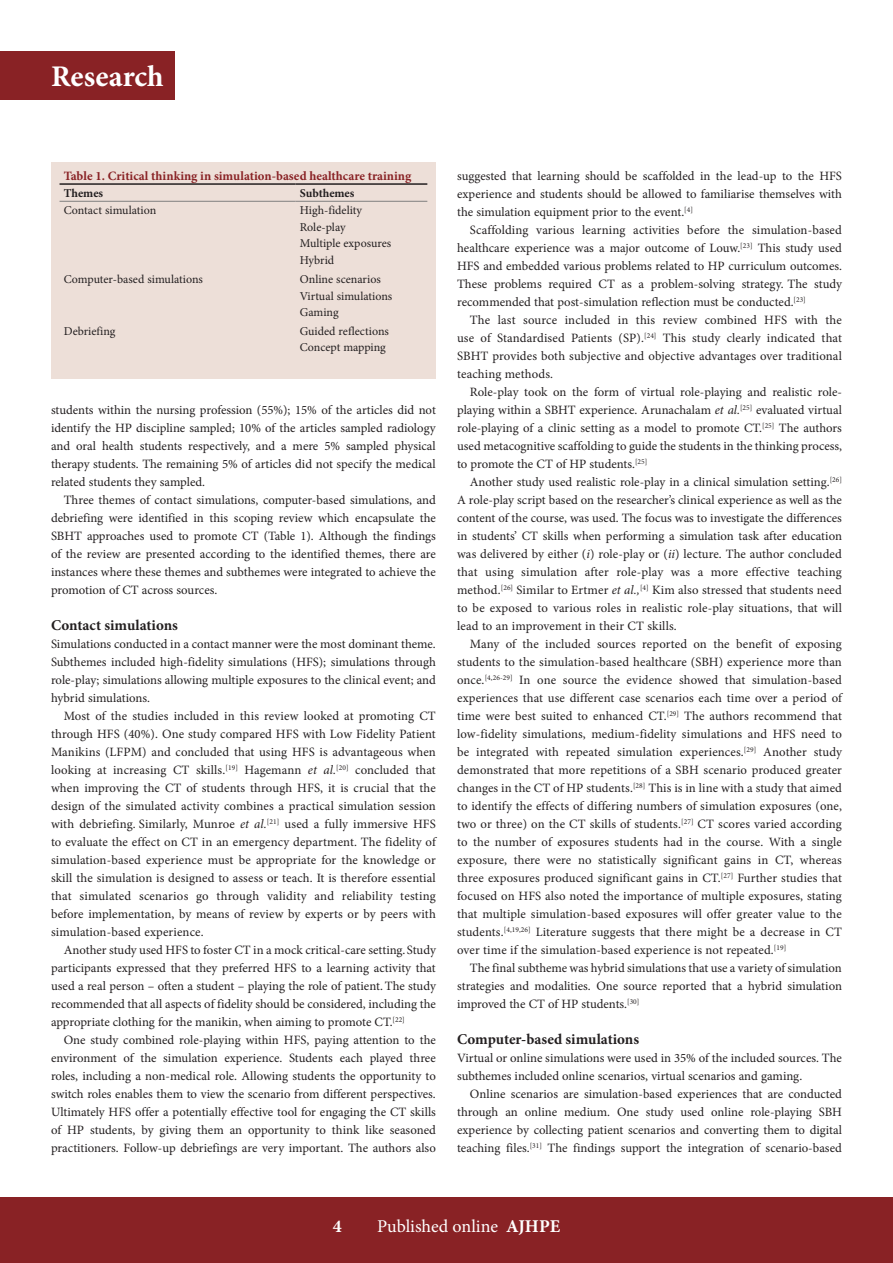
<style>
.page{position:relative;width:893px;height:1263px;background:#fff}
.page>*{position:absolute;margin:0;border:0;box-sizing:border-box;transform-origin:0 0}
.t1{font:700 30px "Minion Pro";color:#fff}
.t2{font:18px "Minion Pro";letter-spacing:-.005em;color:#fff}
.t3{font:700 18px "Minion Pro";color:#fff}
.C_HEAD{font:700 15px "Minion Pro";color:#231f20}
.BODY_TEXT_INDENT{font:12.75px/18px "Minion Pro";color:#231f20;text-align:justify}
.BODY_TEXT_1ST_PARAGR{font:12.75px/18px "Minion Pro";color:#231f20;text-align:justify}
.TABLE_HEAD{font:700 12.75px "Minion Pro";color:#892225}
.TABLE_COPY{font:12px "Minion Pro";color:#231f20}
.TABLE_FIELD_NAME{font:700 12px "Minion Pro";color:#231f20}
.s1{font-style:italic}
.s2{font-weight:700}
</style>
<div class="page">
<div style="left:0;top:1197px;width:893px;height:66px;background:#892225"></div>
<div style="left:0;top:51px;width:174px;height:49px;background:#892225"></div>
<div style="left:51px;top:162px;width:385px;height:216px;background:#eddfd8"></div>
<hr style="left:60px;top:183px;width:236px;height:2px;background:#231f20">
<hr style="left:296px;top:183px;width:131px;height:2px;background:#231f20">
<hr style="left:60px;top:201px;width:236px;height:1px;background:#7f7f7f">
<hr style="left:296px;top:201px;width:131px;height:1px;background:#7f7f7f">
<h1 class="t1" style="left:51px;top:56px;width:114px">Research</h1>
<p class="TABLE_HEAD" style="left:64px;top:167px;width:349px">Table 1. Critical thinking in simulation-based healthcare training</p>
<p class="TABLE_FIELD_NAME" style="left:64px;top:185px;width:41px">Themes</p>
<p class="TABLE_FIELD_NAME" style="left:300px;top:185px;width:56px">Subthemes</p>
<p class="TABLE_COPY" style="left:64px;top:202px;width:94px">Contact simulation</p>
<p class="TABLE_COPY" style="left:300px;top:202px;width:64px">High-fidelity</p>
<p class="TABLE_COPY" style="left:300px;top:219px;width:47px">Role-play</p>
<p class="TABLE_COPY" style="left:300px;top:235px;width:93px">Multiple exposures</p>
<p class="TABLE_COPY" style="left:300px;top:252px;width:36px">Hybrid</p>
<p class="TABLE_COPY" style="left:64px;top:271px;width:141px">Computer-based simulations</p>
<p class="TABLE_COPY" style="left:300px;top:271px;width:83px">Online scenarios</p>
<p class="TABLE_COPY" style="left:300px;top:288px;width:94px">Virtual simulations</p>
<p class="TABLE_COPY" style="left:300px;top:304px;width:40px">Gaming</p>
<p class="TABLE_COPY" style="left:64px;top:323px;width:53px">Debriefing</p>
<p class="TABLE_COPY" style="left:300px;top:323px;width:91px">Guided reflections</p>
<p class="TABLE_COPY" style="left:300px;top:339px;width:88px">Concept mapping</p>
<p class="BODY_TEXT_1ST_PARAGR" style="left:51px;top:401px;width:386px">students within the nursing profession (55%); 15% of the articles did not identify the HP discipline sampled; 10% of the articles sampled radiology and oral health students respectively, and a mere 5% sampled physical therapy students. The remaining 5% of articles did not specify the medical related students they sampled.</p>
<p class="BODY_TEXT_INDENT" style="left:51px;top:491px;width:386px;text-indent:13px">Three themes of contact simulations, computer-based simulations, and debriefing were identified in this scoping review which encapsulate the SBHT approaches used to promote CT (Table 1). Although the findings of the review are presented according to the identified themes, there are instances where these themes and subthemes were integrated to achieve the promotion of CT across sources.</p>
<h3 class="C_HEAD" style="left:51px;top:615px;width:128px">Contact simulations</h3>
<p class="BODY_TEXT_1ST_PARAGR" style="left:51px;top:635px;width:386px">Simulations conducted in a contact manner were the most dominant theme.<br>Subthemes included high-fidelity simulations (HFS); simulations through role-play; simulations allowing multiple exposures to the clinical event; and hybrid simulations.</p>
<p class="BODY_TEXT_INDENT" style="left:51px;top:707px;width:386px;text-indent:13px">Most of the studies included in this review looked at promoting CT through HFS (40%). One study compared HFS with Low Fidelity Patient Manikins (LFPM) and concluded that using HFS is advantageous when looking at increasing CT skills.<sup>[19]</sup> Hagemann <span class="s1">et al.</span><sup>[20]</sup> concluded that when improving the CT of students through HFS, it is crucial that the design of the simulated activity combines a practical simulation session with debriefing. Similarly, Munroe <span class="s1">et al.</span><sup>[21]</sup> used a fully immersive HFS to evaluate the effect on CT in an emergency department. The fidelity of simulation-based experience must be appropriate for the knowledge or skill the simulation is designed to assess or teach. It is therefore essential that simulated scenarios go through validity and reliability testing before implementation, by means of review by experts or by peers with simulation-based experience.</p>
<p class="BODY_TEXT_INDENT" style="left:51px;top:941px;width:386px;text-indent:13px">Another study used HFS to foster CT in a mock critical-care setting.Study participants expressed that they preferred HFS to a learning activity that used a real person – often a student – playing the role of patient.The study recommended that all aspects of fidelity should be considered, including the appropriate clothing for the manikin, when aiming to promote CT.<sup>[22]</sup></p>
<p class="BODY_TEXT_INDENT" style="left:51px;top:1031px;width:386px;text-indent:13px">One study combined role-playing within HFS, paying attention to the environment of the simulation experience. Students each played three roles, including a non-medical role. Allowing students the opportunity to switch roles enables them to view the scenario from different perspectives.<br>Ultimately HFS offer a potentially effective tool for engaging the CT skills of HP students, by giving them an opportunity to think like seasoned practitioners. Follow-up debriefings are very important. The authors also</p>
<p class="BODY_TEXT_INDENT" style="left:457px;top:167px;width:386px">suggested that learning should be scaffolded in the lead-up to the HFS experience and students should be allowed to familiarise themselves with the simulation equipment prior to the event.<sup>[4]</sup></p>
<p class="BODY_TEXT_INDENT" style="left:457px;top:221px;width:386px;text-indent:13px">Scaffolding various learning activities before the simulation-based healthcare experience was a major outcome of Louw.<sup>[23]</sup> This study used HFS and embedded various problems related to HP curriculum outcomes.<br>These problems required CT as a problem-solving strategy. The study recommended that post-simulation reflection must be conducted.<sup>[23]</sup></p>
<p class="BODY_TEXT_INDENT" style="left:457px;top:311px;width:386px;text-indent:13px">The last source included in this review combined HFS with the use of Standardised Patients (SP).<sup>[24]</sup> This study clearly indicated that SBHT provides both subjective and objective advantages over traditional teaching methods.</p>
<p class="BODY_TEXT_INDENT" style="left:457px;top:383px;width:386px;text-indent:13px">Role-play took on the form of virtual role-playing and realistic role&shy;playing within a SBHT experience. Arunachalam <span class="s1">et al.</span><sup>[25]</sup> evaluated virtual role-playing of a clinic setting as a model to promote CT.<sup>[25]</sup> The authors used metacognitive scaffolding to guide the students in the thinking process, to promote the CT of HP students.<sup>[25]</sup></p>
<p class="BODY_TEXT_INDENT" style="left:457px;top:473px;width:386px;text-indent:13px">Another study used realistic role-play in a clinical simulation setting.<sup>[26] </sup>A role-play script based on the researcher’s clinical experience as well as the content of the course, was used. The focus was to investigate the differences in students’ CT skills when performing a simulation task after education was delivered by either (<span class="s1">i</span>) role-play or (<span class="s1">ii</span>) lecture. The author concluded that using simulation after role-play was a more effective teaching method.<sup>[26]</sup> Similar to Ertmer <span class="s1">et al.,</span><sup>[4]</sup> Kim also stressed that students need to be exposed to various roles in realistic role-play situations, that will lead to an improvement in their CT skills.</p>
<p class="BODY_TEXT_INDENT" style="left:457px;top:635px;width:386px;text-indent:13px">Many of the included sources reported on the benefit of exposing students to the simulation-based healthcare (SBH) experience more than once.<sup>[4,26-29]</sup> In one source the evidence showed that simulation-based experiences that use different case scenarios each time over a period of time were best suited to enhanced CT.<sup>[29]</sup> The authors recommend that low-fidelity simulations, medium-fidelity simulations and HFS need to be integrated with repeated simulation experiences.<sup>[29]</sup> Another study demonstrated that more repetitions of a SBH scenario produced greater changes in the CT of HP students.<sup>[28]</sup> This is in line with a study that aimed to identify the effects of differing numbers of simulation exposures (one, two or three) on the CT skills of students.<sup>[27]</sup> CT scores varied according to the number of exposures students had in the course. With a single exposure, there were no statistically significant gains in CT, whereas three exposures produced significant gains in CT.<sup>[27]</sup> Further studies that focused on HFS also noted the importance of multiple exposures, stating that multiple simulation-based exposures will offer greater value to the students.<sup>[4,19,26]</sup> Literature suggests that there might be a decrease in CT over time if the simulation-based experience is not repeated.<sup>[19]</sup></p>
<p class="BODY_TEXT_INDENT" style="left:457px;top:959px;width:386px;text-indent:13px">The final subtheme was hybrid simulations that use a variety of simulation strategies and modalities. One source reported that a hybrid simulation improved the CT of HP students.<sup>[30]</sup></p>
<h3 class="C_HEAD" style="left:457px;top:1029px;width:184px">Computer-based simulations</h3>
<p class="BODY_TEXT_1ST_PARAGR" style="left:457px;top:1049px;width:386px">Virtual or online simulations were used in 35% of the included sources. The subthemes included online scenarios, virtual scenarios and gaming.</p>
<p class="BODY_TEXT_INDENT" style="left:457px;top:1085px;width:386px;text-indent:13px">Online scenarios are simulation-based experiences that are conducted through an online medium. One study used online role-playing SBH experience by collecting patient scenarios and converting them to digital teaching files.<sup>[31]</sup> The findings support the integration of scenario-based</p>
<h2 class="t3" style="left:333px;top:1213px;width:10px">4</h2>
<h2 class="t2" style="left:377px;top:1214px;width:185px">Published online <span class="s2">AJHPE</span></h2>
</div>
